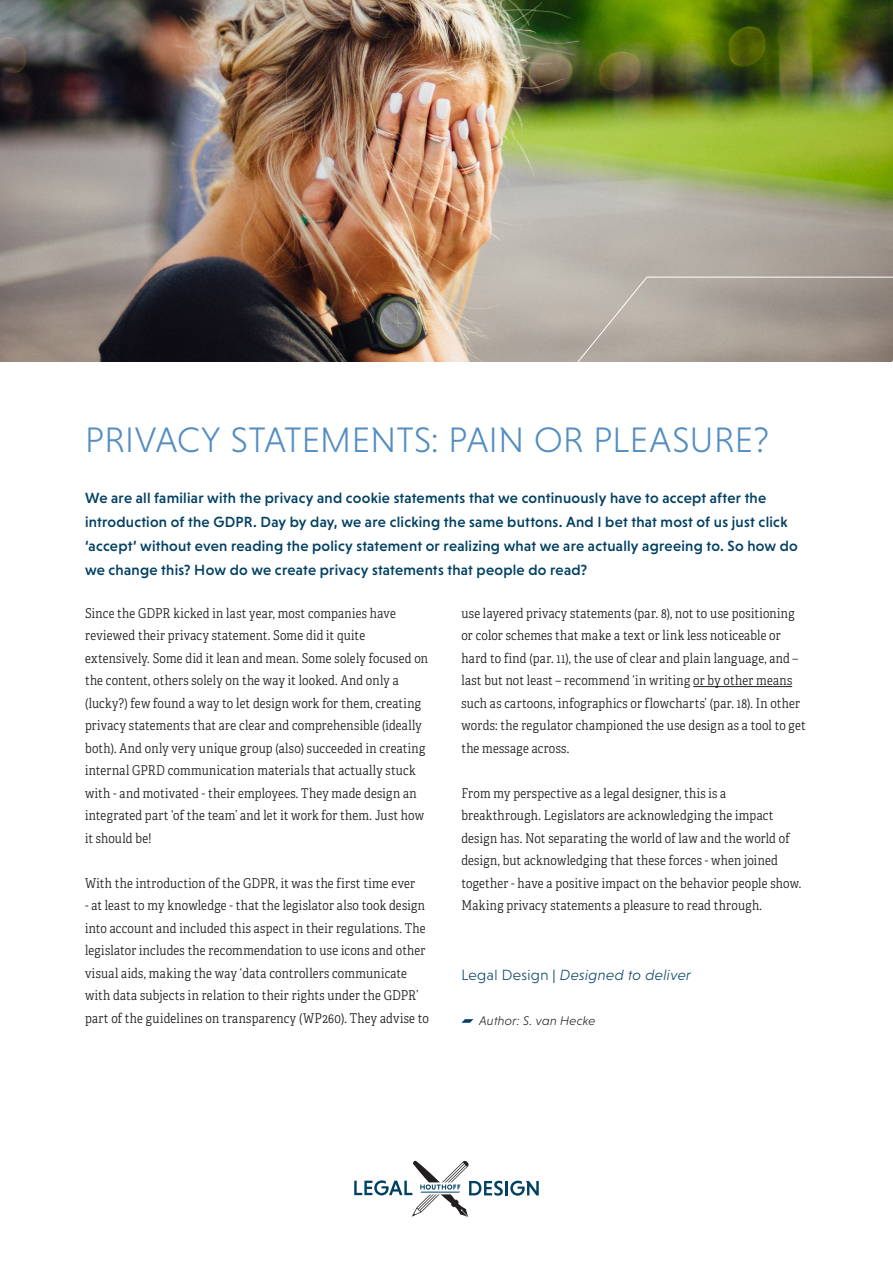
<style>
.page{position:relative;width:893px;height:1263px;background:#fff}
.page>*{position:absolute;margin:0;border:0;box-sizing:border-box;transform-origin:0 0}
.Heading{font:300 36px "Niveau Grotesk";letter-spacing:.01em;color:#538dc1}
.Intro{font:500 15px/24px "Niveau Grotesk";letter-spacing:.015em;color:#034163}
.Body{font:italic 300 15px "Niveau Grotesk";letter-spacing:.025em;color:#034163}
.Body-2{font:13.5px/22.5px "Adelle Condensed Lt";letter-spacing:.02em;color:#231f20}
.Body-3{font:italic 300 12.75px "Niveau Grotesk";letter-spacing:.02em;color:#231f20}
.s1{font-style:normal}
.s2{font-weight:400;font-style:normal}
</style>
<div class="page">
<hr style="left:693px;top:686px;width:99px;height:1px;background:#231f20">
<svg style="left:461px;top:1019px;width:12px;height:4px"></svg>
<img style="left:0;top:0;width:893px;height:361px">
<svg style="left:571px;top:276px;width:322px;height:86px;background:#a9a097"></svg>
<hr style="left:505px;top:1181px;width:3px;height:14px;background:#034163">
<svg style="left:510px;top:1181px;width:29px;height:15px"></svg>
<svg style="left:354px;top:1160px;width:149px;height:57px"></svg>
<p class="Heading" style="left:85px;top:420px;width:685px">PRIVACY STATEMENTS: PAIN OR PLEASURE?</p>
<p class="Intro" style="left:85px;top:485px;width:714px">We are all familiar with the privacy and cookie statements that we continuously have to accept after the introduction of the GDPR. Day by day, we are clicking the same buttons. And I bet that most of us just click ‘accept’ without even reading the policy statement or realizing what we are actually agreeing to. So how do we change this? How do we create privacy statements that people do read?</p>
<p class="Body-2" style="left:85px;top:601px;width:344px">Since the GDPR kicked in last year, most companies have reviewed their privacy statement. Some did it quite extensively. Some did it lean and mean. Some solely focused on the content, others solely on the way it looked. And only a (lucky?) few found a way to let design work for them, creating privacy statements that are clear and comprehensible (ideally both). And only very unique group (also) succeeded in creating internal GPRD communication materials that actually stuck with - and motivated - their employees. They made design an integrated part ‘of the team’ and let it work for them. Just how it should be!</p>
<p class="Body-2" style="left:85px;top:871px;width:332px">With the introduction of the GDPR, it was the first time ever</p>
<p class="Body-2" style="left:85px;top:894px;width:345px">- at least to my knowledge - that the legislator also took design into account and included this aspect in their regulations. The legislator includes the recommendation to use icons and other visual aids, making the way ‘data controllers communicate with data subjects in relation to their rights under the GDPR’ part of the guidelines on transparency (WP260). They advise to</p>
<p class="Body-2" style="left:461px;top:601px;width:346px">use layered privacy statements (par. 8), not to use positioning or color schemes that make a text or link less noticeable or hard to find (par. 11), the use of clear and plain language, and – last but not least – recommend ‘in writing or by other means such as cartoons, infographics or flowcharts’ (par. 18). In other words: the regulator championed the use design as a tool to get the message across.</p>
<p class="Body-2" style="left:461px;top:781px;width:341px">From my perspective as a legal designer, this is a breakthrough. Legislators are acknowledging the impact design has. Not separating the world of law and the world of design, but acknowledging that these forces - when joined together - have a positive impact on the behavior people show.<br>Making privacy statements a pleasure to read through.</p>
<p class="Body" style="left:461px;top:967px;width:231px"><span class="s1">Legal Design</span> <span class="s2">|</span> Designed to deliver</p>
<p class="Body-3" style="left:479px;top:1014px;width:118px">Author: S. van Hecke</p>
</div>
